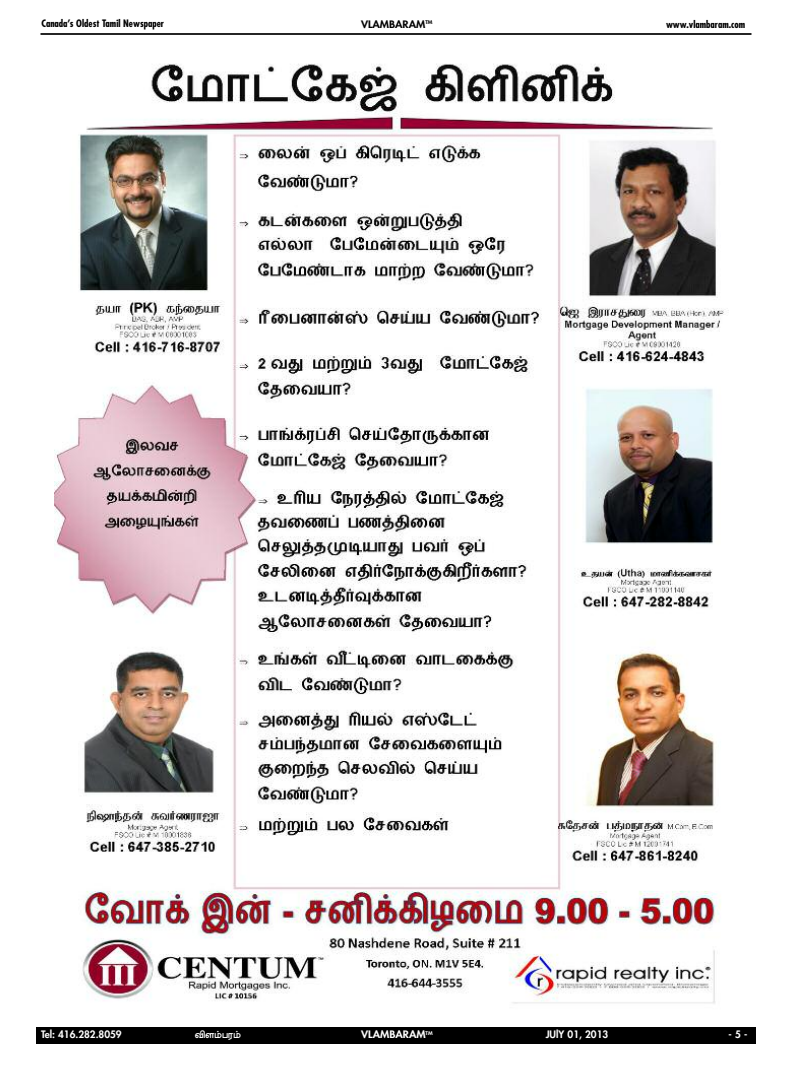
<style>
.page{position:relative;width:792px;height:1080px;background:#fff}
.page>*{position:absolute;margin:0;border:0;box-sizing:border-box;transform-origin:0 0}
.t1{font:700 condensed 10px "Futura";color:#000}
.t2{font:800 10px "Futura";color:#fff}
.t3{font:800 10px "Futura";color:#000;scale:1.1 1}
.t4{font:800 10px "Futura";color:#fff;scale:1.1 1}
.t5{font:10px "Trinco";color:#fff}
</style>
<div class="page">
<hr style="left:40px;top:33px;width:712px;height:2px;background:#000">
<div style="left:36px;top:1027px;width:720px;height:17px;background:#000"></div>
<img style="left:54px;top:64px;width:675px;height:940px">
<p class="t1" style="left:42px;top:19px;width:124px">Canada’s Oldest Tamil Newspaper</p>
<p class="t3" style="left:361px;top:20px;width:66px">VLAMBARAM<sup>TM</sup></p>
<p class="t1" style="left:666px;top:19px;width:81px">www.vlambaram.com</p>
<p class="t2" style="left:41px;top:1030px;width:82px">Tel: 416.282.8059</p>
<p class="t5" style="left:195px;top:1029px;width:48px">Vzm&gt;prm&gt;</p>
<p class="t4" style="left:361px;top:1030px;width:66px">VLAMBARAM<sup>TM</sup></p>
<p class="t2" style="left:546px;top:1030px;width:64px">JUlY 01, 2013</p>
<p class="t2" style="left:729px;top:1030px;width:20px">-5-</p>
</div>
